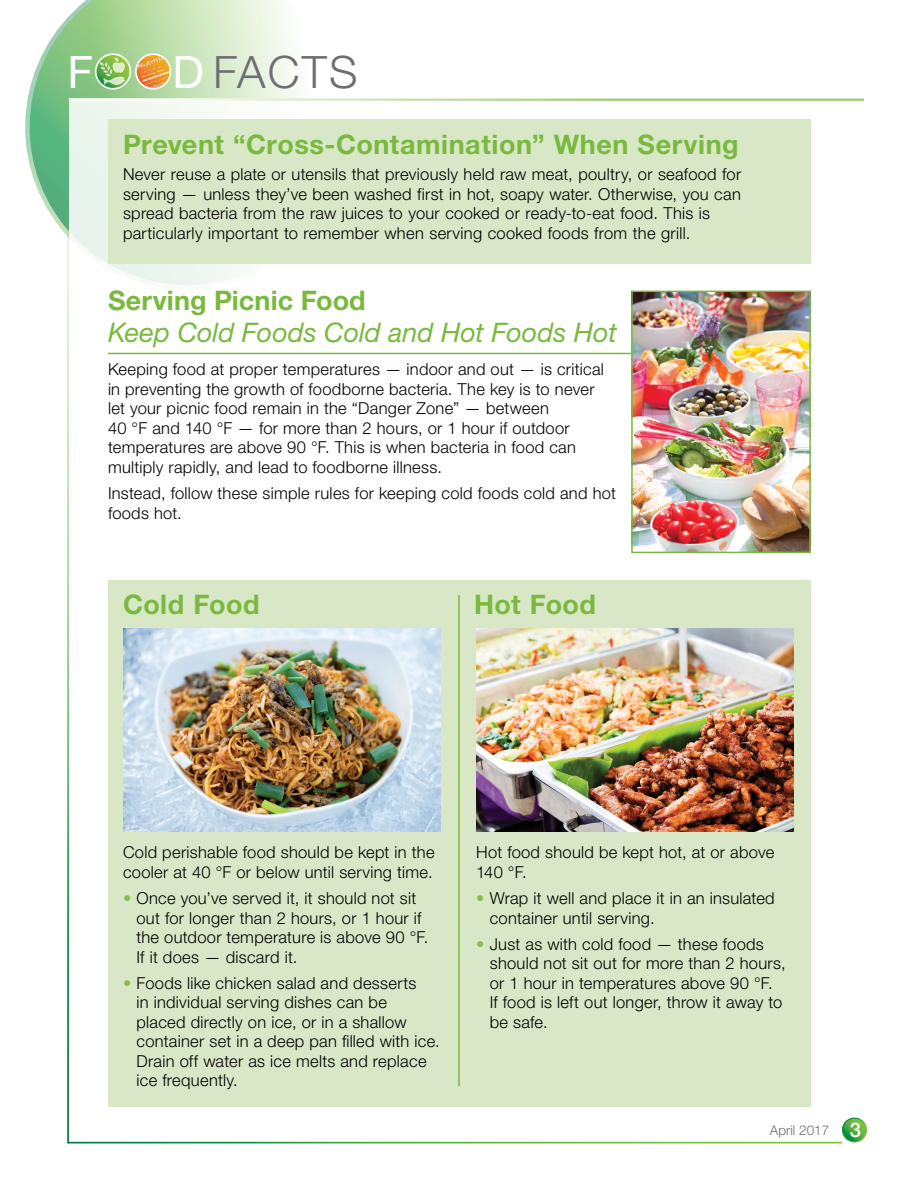
<style>
.page{position:relative;width:918px;height:1188px;background:#fff}
.page>*{position:absolute;margin:0;border:0;box-sizing:border-box;transform-origin:0 0}
.t1{font:300 44.7px "Helvetica Neue LT Std";letter-spacing:.05em;color:#6d6e71}
.t2{font:44.7px "Helvetica Neue LT Std";color:#fff}
.t3{font:700 27px "Helvetica Neue LT Std";letter-spacing:.015em;color:#79b93e}
.t4{font:italic 27px "Helvetica Neue LT Std";letter-spacing:-.005em;color:#79b93e}
.t5{font:300 16.5px/19.5px "Helvetica Neue LT Std";letter-spacing:.015em;color:#000}
.t6{font:300 13.5px "Helvetica Neue LT Std";color:#6d6e71}
.s1{font-weight:400;color:#fff}
.s2{color:#86be4d}
.s3{font-weight:500;font-size:20.25px;color:#fff}
</style>
<div class="page">
<svg style="left:841px;top:1117px;width:26px;height:27px"></svg>
<svg style="left:25px;top:0;width:274px;height:236px"></svg>
<div style="left:69px;top:100px;width:517px;height:342px;background:#fff"></div>
<hr style="left:67px;top:98px;width:2px;height:1046px;background:#fff">
<hr style="left:69px;top:99px;width:795px;height:2px;background:#9ec973">
<hr style="left:69px;top:98px;width:538px;height:3px;background:#fff">
<svg style="left:96px;top:54px;width:34px;height:35px"></svg>
<div style="left:95px;top:53px;width:36px;height:37px;border:2px solid #fff;border-radius:50%"></div>
<svg style="left:100px;top:58px;width:26px;height:28px"></svg>
<svg style="left:134px;top:52px;width:39px;height:39px"></svg>
<div style="left:135px;top:53px;width:36px;height:37px;border:2px solid #fff;border-radius:50%"></div>
<div style="left:108px;top:120px;width:703px;height:144px;background:#d8e8c7"></div>
<div style="left:108px;top:580px;width:703px;height:527px;background:#d8e8c7"></div>
<hr style="left:108px;top:353px;width:556px;height:1px;background:#79b93e">
<hr style="left:458px;top:595px;width:2px;height:491px;background:#79b93e">
<img style="left:634px;top:294px;width:174px;height:256px">
<div style="left:631px;top:291px;width:180px;height:262px;border:2px solid #79b93e"></div>
<img style="left:123px;top:629px;width:317px;height:202px">
<img style="left:476px;top:629px;width:318px;height:202px">
<h1 class="t2" style="left:67px;top:45px;width:27px">F</h1>
<h1 class="t1" style="left:173px;top:44px;width:187px"><span class="s1">D</span> FACTS</h1>
<h2 class="t3" style="left:123px;top:128px;width:617px">Prevent “Cross-Contamination” When Serving</h2>
<p class="t5" style="left:123px;top:164px;width:620px">Never reuse a plate or utensils that previously held raw meat, poultry, or seafood for serving — unless they’ve been washed first in hot, soapy water. Otherwise, you can spread bacteria from the raw juices to your cooked or ready-to-eat food. This is particularly important to remember when serving cooked foods from the grill.</p>
<h2 class="t3" style="left:108px;top:284px;width:259px">Serving Picnic Food</h2>
<p class="t4" style="left:108px;top:316px;width:510px">Keep Cold Foods Cold and Hot Foods Hot</p>
<p class="t5" style="left:108px;top:359px;width:498px">Keeping food at proper temperatures — indoor and out — is critical in preventing the growth of foodborne bacteria. The key is to never let your picnic food remain in the “Danger Zone” — between<br>40 °F and 140 °F — for more than 2 hours, or 1 hour if outdoor temperatures are above 90 °F. This is when bacteria in food can multiply rapidly, and lead to foodborne illness.</p>
<p class="t5" style="left:108px;top:483px;width:509px">Instead, follow these simple rules for keeping cold foods cold and hot foods hot.</p>
<h2 class="t3" style="left:123px;top:588px;width:138px">Cold Food</h2>
<h2 class="t3" style="left:474px;top:588px;width:124px">Hot Food</h2>
<p class="t5" style="left:123px;top:842px;width:313px">Cold perishable food should be kept in the cooler at 40 °F or below until serving time.</p>
<p class="t5" style="left:136px;top:888px;width:293px;text-indent:-13px"><span class="s2">•</span> Once you’ve served it, it should not sit out for longer than 2 hours, or 1 hour if the outdoor temperature is above 90 °F.<br>If it does — discard it.</p>
<p class="t5" style="left:136px;top:973px;width:305px;text-indent:-13px"><span class="s2">•</span> Foods like chicken salad and desserts<br>in individual serving dishes can be placed directly on ice, or in a shallow container set in a deep pan filled with ice.<br>Drain off water as ice melts and replace ice frequently.</p>
<p class="t5" style="left:476px;top:842px;width:300px">Hot food should be kept hot, at or above<br>140 °F.</p>
<p class="t5" style="left:490px;top:888px;width:287px;text-indent:-13px"><span class="s2">•</span> Wrap it well and place it in an insulated container until serving.</p>
<p class="t5" style="left:490px;top:934px;width:297px;text-indent:-13px"><span class="s2">•</span> Just as with cold food — these foods should not sit out for more than 2 hours, or 1 hour in temperatures above 90 °F.<br>If food is left out longer, throw it away to be safe.</p>
<p class="t6" style="left:770px;top:1122px;width:93px">April 2017 <span class="s3">3</span></p>
</div>
